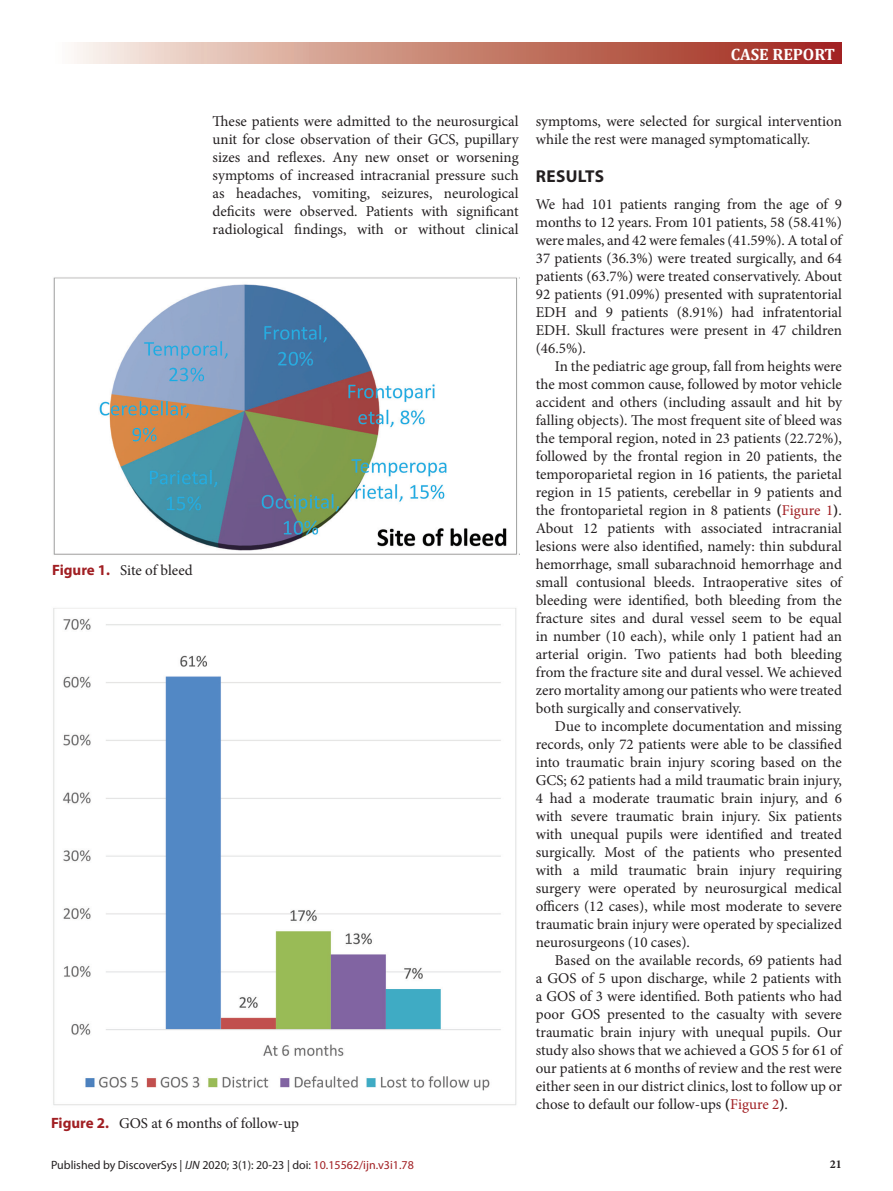
<style>
.page{position:relative;width:893px;height:1191px;background:#fff}
.page>*{position:absolute;margin:0;border:0;box-sizing:border-box;transform-origin:0 0}
.judul{font:700 17.25px "Myriad Pro";letter-spacing:.02em;color:#231f20}
.t1{font:700 16.5px "Cambria";color:#fff}
.t2{font:15px/18px "Minion Pro";color:#231f20;text-align:justify}
.judul-2{font:12px "Myriad Pro";color:#231f20}
.judul-3{font:700 12px "Minion Pro";color:#231f20}
.s1{font-family:"Myriad Pro";font-weight:700;color:#a11f23}
.s2{font-weight:700}
.s3{color:#a11f23}
.s4{font-style:italic}
</style>
<div class="page">
<svg style="left:74px;top:43px;width:768px;height:20px;background:#c98678"></svg>
<img style="left:53px;top:277px;width:467px;height:278px">
<img style="left:53px;top:608px;width:464px;height:497px">
<p class="t1" style="left:731px;top:44px;width:106px">CASE REPORT</p>
<p class="t2" style="left:213px;top:112px;width:308px">These patients were admitted to the neurosurgical unit for close observation of their GCS, pupillary sizes and reflexes. Any new onset or worsening symptoms of increased intracranial pressure such as headaches, vomiting, seizures, neurological deficits were observed. Patients with significant radiological findings, with or without clinical</p>
<p class="t2" style="left:52px;top:561px;width:142px"><span class="s1">Figure 1.</span> Site of bleed</p>
<p class="t2" style="left:51px;top:1114px;width:249px"><span class="s1">Figure 2.</span> GOS at 6 months of follow-up</p>
<p class="t2" style="left:536px;top:112px;width:308px">symptoms, were selected for surgical intervention while the rest were managed symptomatically.</p>
<p class="judul" style="left:536px;top:165px;width:70px">RESULTS</p>
<p class="t2" style="left:536px;top:195px;width:308px">We had 101 patients ranging from the age of 9 months to 12 years. From 101 patients, 58 (58.41%) were males, and 42 were females (41.59%). A total of 37 patients (36.3%) were treated surgically, and 64 patients (63.7%) were treated conservatively. About 92 patients (91.09%) presented with supratentorial EDH and 9 patients (8.91%) had infratentorial EDH. Skull fractures were present in 47 children (46.5%).</p>
<p class="t2" style="left:536px;top:357px;width:308px;text-indent:19px">In the pediatric age group, fall from heights were the most common cause, followed by motor vehicle accident and others (including assault and hit by falling objects). The most frequent site of bleed was the temporal region, noted in 23 patients (22.72%), followed by the frontal region in 20 patients, the temporoparietal region in 16 patients, the parietal region in 15 patients, cerebellar in 9 patients and the frontoparietal region in 8 patients <span class="s2">(</span><span class="s3">Figure 1</span><span class="s2">)</span>.<br>About 12 patients with associated intracranial lesions were also identified, namely: thin subdural hemorrhage, small subarachnoid hemorrhage and small contusional bleeds. Intraoperative sites of bleeding were identified, both bleeding from the fracture sites and dural vessel seem to be equal in number (10 each), while only 1 patient had an arterial origin. Two patients had both bleeding from the fracture site and dural vessel. We achieved zero mortality among our patients who were treated both surgically and conservatively.</p>
<p class="t2" style="left:536px;top:717px;width:308px;text-indent:19px">Due to incomplete documentation and missing records, only 72 patients were able to be classified into traumatic brain injury scoring based on the GCS; 62 patients had a mild traumatic brain injury, 4 had a moderate traumatic brain injury, and 6 with severe traumatic brain injury. Six patients with unequal pupils were identified and treated surgically. Most of the patients who presented with a mild traumatic brain injury requiring surgery were operated by neurosurgical medical officers (12 cases), while most moderate to severe traumatic brain injury were operated by specialized neurosurgeons (10 cases).</p>
<p class="t2" style="left:536px;top:951px;width:308px;text-indent:19px">Based on the available records, 69 patients had a GOS of 5 upon discharge, while 2 patients with a GOS of 3 were identified. Both patients who had poor GOS presented to the casualty with severe traumatic brain injury with unequal pupils. Our study also shows that we achieved a GOS 5 for 61 of our patients at 6 months of review and the rest were either seen in our district clinics, lost to follow up or chose to default our follow-ups <span class="s2">(</span><span class="s3">Figure 2</span><span class="s2">)</span>.</p>
<p class="judul-2" style="left:51px;top:1157px;width:364px">Published by DiscoverSys | <span class="s4">IJN</span> 2020; 3(1): 20-23 | doi: <span class="s3">10.15562/ijn.v3i1.78</span></p>
<p class="judul-3" style="left:830px;top:1156px;width:13px">21</p>
</div>
